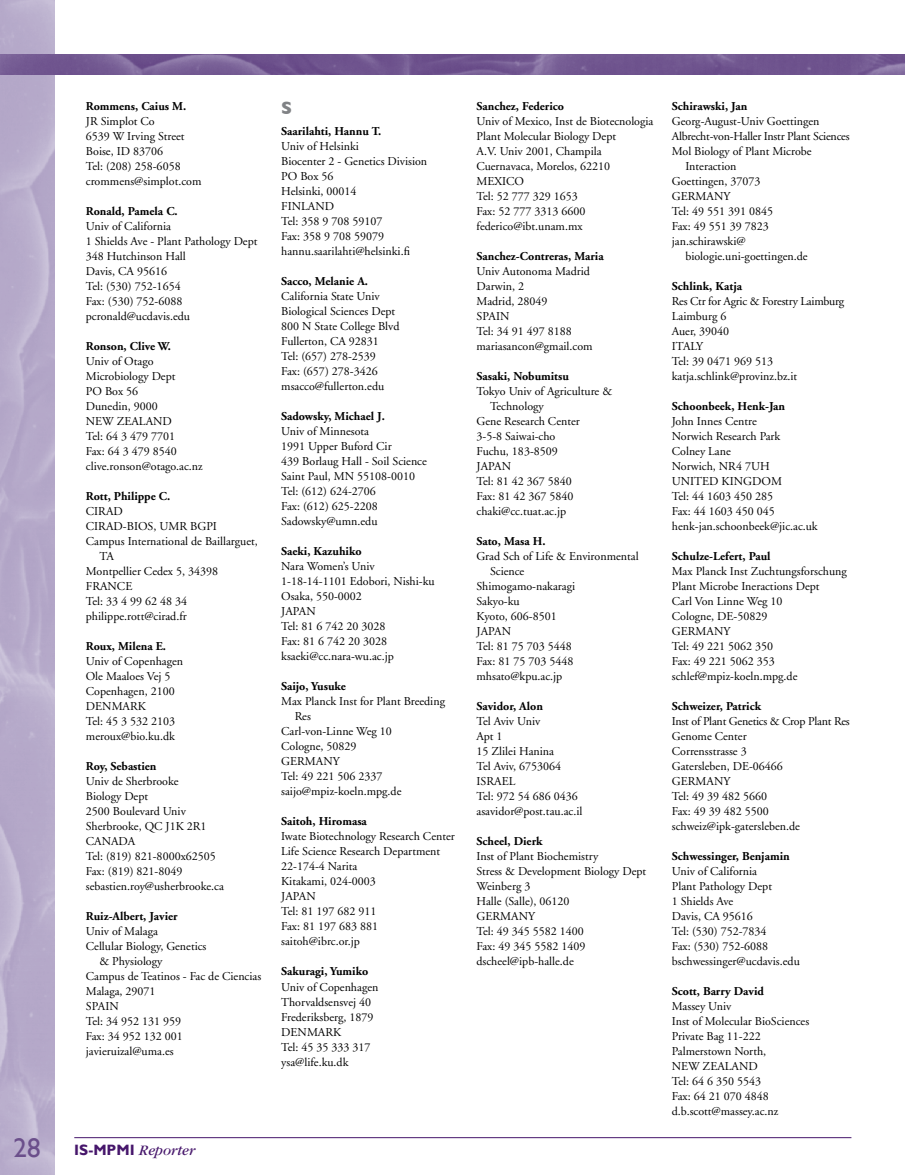
<style>
.page{position:relative;width:905px;height:1175px;background:#fff}
.page>*{position:absolute;margin:0;border:0;box-sizing:border-box;transform-origin:0 0}
.t1{font:27px "Gill Sans";color:#6b4f8b}
.t2{font:700 18px "Gill Sans";color:#808285}
.t3{font:italic 15px "Garamond";color:#46166b}
.t4{font:12px/15px "Adobe Garamond";color:#000}
.t5{font:700 12px "Adobe Garamond";color:#000}
.t6{font:12px "Adobe Garamond";letter-spacing:-.02em;color:#000}
.s1{font-family:"Gill Sans";font-weight:700;font-style:normal}
</style>
<div class="page">
<img style="left:0;top:0;width:54px;height:1174px">
<img style="left:0;top:54px;width:904px;height:20px">
<hr style="left:74px;top:1137px;width:777px;height:1px;background:#46166b">
<p class="t5" style="left:86px;top:100px;width:102px">Rommens, Caius M.</p>
<p class="t4" style="left:86px;top:114px;width:117px">JR Simplot Co<br>6539 W Irving Street<br>Boise, ID 83706<br>Tel: (208) 258-6058 crommens@simplot.com</p>
<p class="t5" style="left:86px;top:205px;width:93px">Ronald, Pamela C.</p>
<p class="t4" style="left:86px;top:219px;width:173px">Univ of California<br>1 Shields Ave - Plant Pathology Dept<br>348 Hutchinson Hall<br>Davis, CA 95616<br>Tel: (530) 752-1654<br>Fax: (530) 752-6088 pcronald@ucdavis.edu</p>
<p class="t5" style="left:86px;top:340px;width:87px">Ronson, Clive W.</p>
<p class="t4" style="left:86px;top:354px;width:118px">Univ of Otago<br>Microbiology Dept<br>PO Box 56<br>Dunedin, 9000<br>NEW ZEALAND<br>Tel: 64 3 479 7701<br>Fax: 64 3 479 8540 clive.ronson@otago.ac.nz</p>
<p class="t5" style="left:86px;top:490px;width:86px">Rott, Philippe C.</p>
<p class="t4" style="left:86px;top:504px;width:38px">CIRAD</p>
<p class="t4" style="left:86px;top:519px;width:132px">CIRAD-BIOS, UMR BGPI</p>
<p class="t4" style="left:86px;top:534px;width:173px">Campus International de Baillarguet,</p>
<p class="t4" style="left:99px;top:549px;width:16px">TA</p>
<p class="t4" style="left:86px;top:564px;width:134px">Montpellier Cedex 5, 34398</p>
<p class="t4" style="left:86px;top:579px;width:48px">FRANCE</p>
<p class="t4" style="left:86px;top:594px;width:103px">Tel: 33 4 99 62 48 34</p>
<p class="t4" style="left:86px;top:609px;width:102px">philippe.rott@cirad.fr</p>
<p class="t5" style="left:86px;top:640px;width:82px">Roux, Milena E.</p>
<p class="t4" style="left:86px;top:654px;width:99px">Univ of Copenhagen<br>Ole Maaloes Vej 5<br>Copenhagen, 2100<br>DENMARK<br>Tel: 45 3 532 2103 meroux@bio.ku.dk</p>
<p class="t5" style="left:86px;top:760px;width:72px">Roy, Sebastien</p>
<p class="t4" style="left:86px;top:774px;width:139px">Univ de Sherbrooke<br>Biology Dept<br>2500 Boulevard Univ<br>Sherbrooke, QC J1K 2R1<br>CANADA<br>Tel: (819) 821-8000x62505<br>Fax: (819) 821-8049 sebastien.roy@usherbrooke.ca</p>
<p class="t5" style="left:86px;top:910px;width:93px">Ruiz-Albert, Javier</p>
<p class="t4" style="left:86px;top:924px;width:74px">Univ of Malaga</p>
<p class="t4" style="left:86px;top:939px;width:122px">Cellular Biology, Genetics</p>
<p class="t4" style="left:99px;top:954px;width:64px">&amp; Physiology</p>
<p class="t4" style="left:86px;top:969px;width:177px">Campus de Teatinos - Fac de Ciencias</p>
<p class="t4" style="left:86px;top:984px;width:71px">Malaga, 29071</p>
<p class="t4" style="left:86px;top:999px;width:34px">SPAIN</p>
<p class="t4" style="left:86px;top:1014px;width:97px">Tel: 34 952 131 959</p>
<p class="t4" style="left:86px;top:1029px;width:98px">Fax: 34 952 132 001</p>
<p class="t4" style="left:86px;top:1044px;width:89px">javieruizal@uma.es</p>
<h2 class="t2" style="left:281px;top:97px;width:13px">S</h2>
<p class="t5" style="left:281px;top:125px;width:101px">Saarilahti, Hannu T.</p>
<p class="t4" style="left:281px;top:139px;width:147px">Univ of Helsinki<br>Biocenter 2 - Genetics Division<br>PO Box 56<br>Helsinki, 00014<br>FINLAND<br>Tel: 358 9 708 59107<br>Fax: 358 9 708 59079 hannu.saarilahti@helsinki.fi</p>
<p class="t5" style="left:281px;top:275px;width:88px">Sacco, Melanie A.</p>
<p class="t4" style="left:281px;top:289px;width:120px">California State Univ<br>Biological Sciences Dept<br>800 N State College Blvd<br>Fullerton, CA 92831<br>Tel: (657) 278-2539<br>Fax: (657) 278-3426 msacco@fullerton.edu</p>
<p class="t5" style="left:281px;top:410px;width:105px">Sadowsky, Michael J.</p>
<p class="t4" style="left:281px;top:424px;width:147px">Univ of Minnesota<br>1991 Upper Buford Cir<br>439 Borlaug Hall - Soil Science<br>Saint Paul, MN 55108-0010<br>Tel: (612) 624-2706<br>Fax: (612) 625-2208<br>Sadowsky@umn.edu</p>
<p class="t5" style="left:281px;top:545px;width:82px">Saeki, Kazuhiko</p>
<p class="t4" style="left:281px;top:559px;width:155px">Nara Women’s Univ<br>1-18-14-1101 Edobori, Nishi-ku<br>Osaka, 550-0002<br>JAPAN<br>Tel: 81 6 742 20 3028<br>Fax: 81 6 742 20 3028 ksaeki@cc.nara-wu.ac.jp</p>
<p class="t5" style="left:281px;top:680px;width:66px">Saijo, Yusuke</p>
<p class="t4" style="left:281px;top:694px;width:165px">Max Planck Inst for Plant Breeding</p>
<p class="t4" style="left:295px;top:709px;width:18px">Res</p>
<p class="t4" style="left:281px;top:724px;width:112px">Carl-von-Linne Weg 10</p>
<p class="t4" style="left:281px;top:739px;width:77px">Cologne, 50829</p>
<p class="t4" style="left:281px;top:754px;width:60px">GERMANY</p>
<p class="t4" style="left:281px;top:769px;width:103px">Tel: 49 221 506 2337</p>
<p class="t4" style="left:281px;top:784px;width:122px">saijo@mpiz-koeln.mpg.de</p>
<p class="t5" style="left:281px;top:815px;width:87px">Saitoh, Hiromasa</p>
<p class="t4" style="left:281px;top:829px;width:175px">Iwate Biotechnology Research Center<br>Life Science Research Department<br>22-174-4 Narita<br>Kitakami, 024-0003<br>JAPAN<br>Tel: 81 197 682 911<br>Fax: 81 197 683 881 saitoh@ibrc.or.jp</p>
<p class="t5" style="left:281px;top:965px;width:89px">Sakuragi, Yumiko</p>
<p class="t4" style="left:281px;top:979px;width:99px">Univ of Copenhagen<br>Thorvaldsensvej 40<br>Frederiksberg, 1879<br>DENMARK<br>Tel: 45 35 333 317 ysa@life.ku.dk</p>
<h1 class="t1" style="left:14px;top:1131px;width:28px">28</h1>
<p class="t3" style="left:74px;top:1142px;width:123px"><span class="s1">IS-MPMI</span> Reporter</p>
<p class="t5" style="left:476px;top:100px;width:89px">Sanchez, Federico</p>
<p class="t4" style="left:476px;top:114px;width:178px">Univ of Mexico, Inst de Biotecnologia<br>Plant Molecular Biology Dept<br>A.V. Univ 2001, Champila<br>Cuernavaca, Morelos, 62210<br>MEXICO<br>Tel: 52 777 329 1653<br>Fax: 52 777 3313 6600 federico@ibt.unam.mx</p>
<p class="t5" style="left:476px;top:250px;width:129px">Sanchez-Contreras, Maria</p>
<p class="t4" style="left:476px;top:264px;width:118px">Univ Autonoma Madrid<br>Darwin, 2<br>Madrid, 28049<br>SPAIN<br>Tel: 34 91 497 8188 mariasancon@gmail.com</p>
<p class="t5" style="left:476px;top:370px;width:94px">Sasaki, Nobumitsu</p>
<p class="t4" style="left:476px;top:384px;width:137px">Tokyo Univ of Agriculture &amp;</p>
<p class="t4" style="left:490px;top:399px;width:55px">Technology</p>
<p class="t4" style="left:476px;top:414px;width:105px">Gene Research Center</p>
<p class="t4" style="left:476px;top:429px;width:80px">3-5-8 Saiwai-cho</p>
<p class="t4" style="left:476px;top:444px;width:83px">Fuchu, 183-8509</p>
<p class="t4" style="left:476px;top:459px;width:36px">JAPAN</p>
<p class="t4" style="left:476px;top:474px;width:97px">Tel: 81 42 367 5840</p>
<p class="t4" style="left:476px;top:489px;width:98px">Fax: 81 42 367 5840</p>
<p class="t4" style="left:476px;top:504px;width:91px">chaki@cc.tuat.ac.jp</p>
<p class="t5" style="left:476px;top:535px;width:71px">Sato, Masa H.</p>
<p class="t4" style="left:476px;top:549px;width:164px">Grad Sch of Life &amp; Environmental</p>
<p class="t4" style="left:490px;top:564px;width:36px">Science</p>
<p class="t4" style="left:476px;top:579px;width:100px">Shimogamo-nakaragi</p>
<p class="t4" style="left:476px;top:594px;width:45px">Sakyo-ku</p>
<p class="t4" style="left:476px;top:609px;width:82px">Kyoto, 606-8501</p>
<p class="t4" style="left:476px;top:624px;width:36px">JAPAN</p>
<p class="t4" style="left:476px;top:639px;width:97px">Tel: 81 75 703 5448</p>
<p class="t4" style="left:476px;top:654px;width:98px">Fax: 81 75 703 5448</p>
<p class="t4" style="left:476px;top:669px;width:87px">mhsato@kpu.ac.jp</p>
<p class="t5" style="left:476px;top:700px;width:68px">Savidor, Alon</p>
<p class="t4" style="left:476px;top:714px;width:107px">Tel Aviv Univ<br>Apt 1<br>15 Zlilei Hanina<br>Tel Aviv, 6753064<br>ISRAEL<br>Tel: 972 54 686 0436 asavidor@post.tau.ac.il</p>
<p class="t5" style="left:476px;top:835px;width:67px">Scheel, Dierk</p>
<p class="t4" style="left:476px;top:849px;width:171px">Inst of Plant Biochemistry<br>Stress &amp; Development Biology Dept<br>Weinberg 3<br>Halle (Salle), 06120<br>GERMANY<br>Tel: 49 345 5582 1400<br>Fax: 49 345 5582 1409 dscheel@ipb-halle.de</p>
<p class="t5" style="left:671px;top:100px;width:77px">Schirawski, Jan</p>
<p class="t4" style="left:671px;top:114px;width:149px">Georg-August-Univ Goettingen</p>
<p class="t6" style="left:671px;top:130px;width:179px">Albrecht-von-Haller Instr Plant Sciences</p>
<p class="t4" style="left:671px;top:144px;width:141px">Mol Biology of Plant Microbe</p>
<p class="t4" style="left:685px;top:159px;width:53px">Interaction</p>
<p class="t4" style="left:671px;top:174px;width:90px">Goettingen, 37073</p>
<p class="t4" style="left:671px;top:189px;width:60px">GERMANY</p>
<p class="t4" style="left:671px;top:204px;width:103px">Tel: 49 551 391 0845</p>
<p class="t4" style="left:671px;top:219px;width:98px">Fax: 49 551 39 7823</p>
<p class="t4" style="left:671px;top:234px;width:75px">jan.schirawski@</p>
<p class="t4" style="left:685px;top:249px;width:124px">biologie.uni-goettingen.de</p>
<p class="t5" style="left:671px;top:280px;width:72px">Schlink, Katja</p>
<p class="t4" style="left:671px;top:294px;width:174px">Res Ctr for Agric &amp; Forestry Laimburg<br>Laimburg 6<br>Auer, 39040<br>ITALY<br>Tel: 39 0471 969 513 katja.schlink@provinz.bz.it</p>
<p class="t5" style="left:671px;top:400px;width:115px">Schoonbeek, Henk-Jan</p>
<p class="t4" style="left:671px;top:414px;width:147px">John Innes Centre<br>Norwich Research Park<br>Colney Lane<br>Norwich, NR4 7UH<br>UNITED KINGDOM<br>Tel: 44 1603 450 285<br>Fax: 44 1603 450 045 henk-jan.schoonbeek@jic.ac.uk</p>
<p class="t5" style="left:671px;top:550px;width:100px">Schulze-Lefert, Paul</p>
<p class="t4" style="left:671px;top:564px;width:176px">Max Planck Inst Zuchtungsforschung<br>Plant Microbe Ineractions Dept<br>Carl Von Linne Weg 10<br>Cologne, DE-50829<br>GERMANY<br>Tel: 49 221 5062 350<br>Fax: 49 221 5062 353 schlef@mpiz-koeln.mpg.de</p>
<p class="t5" style="left:671px;top:700px;width:91px">Schweizer, Patrick</p>
<p class="t4" style="left:671px;top:714px;width:179px">Inst of Plant Genetics &amp; Crop Plant Res<br>Genome Center<br>Corrensstrasse 3<br>Gatersleben, DE-06466<br>GERMANY<br>Tel: 49 39 482 5660<br>Fax: 49 39 482 5500 schweiz@ipk-gatersleben.de</p>
<p class="t5" style="left:671px;top:850px;width:119px">Schwessinger, Benjamin</p>
<p class="t4" style="left:671px;top:864px;width:129px">Univ of California<br>Plant Pathology Dept<br>1 Shields Ave<br>Davis, CA 95616<br>Tel: (530) 752-7834<br>Fax: (530) 752-6088 bschwessinger@ucdavis.edu</p>
<p class="t5" style="left:671px;top:985px;width:94px">Scott, Barry David</p>
<p class="t4" style="left:671px;top:999px;width:139px">Massey Univ<br>Inst of Molecular BioSciences<br>Private Bag 11-222<br>Palmerstown North,<br>NEW ZEALAND<br>Tel: 64 6 350 5543<br>Fax: 64 21 070 4848 d.b.scott@massey.ac.nz</p>
</div>
